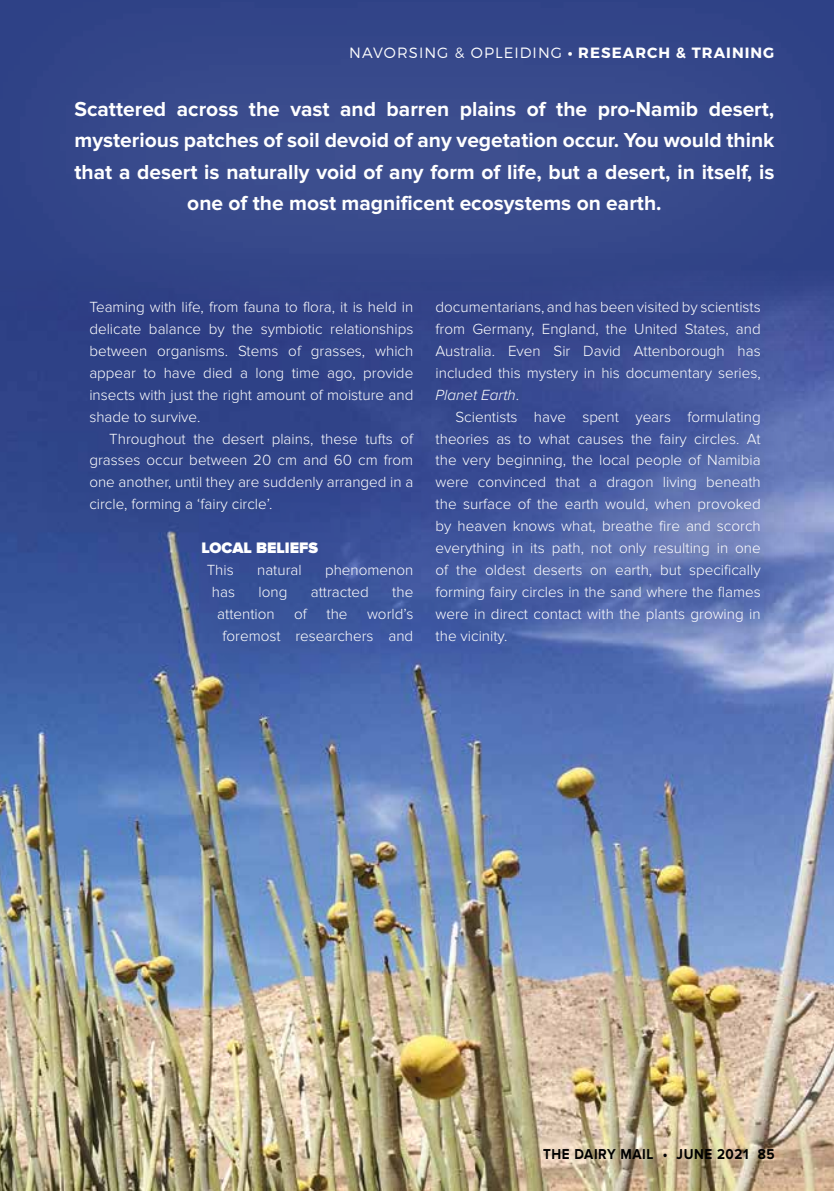
<style>
.page{position:relative;width:834px;height:1191px;background:#fff}
.page>*{position:absolute;margin:0;border:0;box-sizing:border-box;transform-origin:0 0}
.t1{font:700 21px/31.5px "Proxima Nova";color:#fff;text-align:center}
.t2{font:900 15.75px "Proxima Nova";color:#fff}
.t3{font:300 15.22px/21.9px "Proxima Nova";color:#fff;text-align:justify}
.t4{font:300 14.88px "Montserrat";letter-spacing:.07em;color:#fff}
.t5{font:700 14.88px "Proxima Nova";letter-spacing:.04em;color:#000;scale:.9 1}
.s1{font-weight:700}
.s2{font-style:italic}
</style>
<div class="page">
<img style="left:0;top:372px;width:833px;height:819px">
<div style="left:0;top:0;width:833px;height:372px;background:#36488a"></div>
<div style="left:41px;top:253px;width:768px;height:438px;background:#2e4186;opacity:.75"></div>
<p class="t4" style="left:349px;top:43px;width:426px">NAVORSING &amp; OPLEIDING <span class="s1">• RESEARCH &amp; TRAINING</span></p>
<p class="t1" style="left:74px;top:94px;width:701px">Scattered across the vast and barren plains of the pro-Namib desert, mysterious patches of soil devoid of any vegetation occur. You would think that a desert is naturally void of any form of life, but a desert, in itself, is one of the most magnificent ecosystems on earth.</p>
<p class="t3" style="left:89px;top:296px;width:325px">Teaming with life, from fauna to flora, it is held in delicate balance by the symbiotic relationships between organisms. Stems of grasses, which appear to have died a long time ago, provide insects with just the right amount of moisture and shade to survive.</p>
<p class="t3" style="left:89px;top:428px;width:325px;text-indent:20px">Throughout the desert plains, these tufts of grasses occur between 20 cm and 60 cm from one another, until they are suddenly arranged in a circle, forming a ‘fairy circle’.</p>
<p class="t2" style="left:201px;top:538px;width:118px">LOCAL BELIEFS</p>
<p class="t3" style="left:207px;top:559px;width:29px">This</p>
<p class="t3" style="left:257px;top:559px;width:46px">natural</p>
<p class="t3" style="left:325px;top:559px;width:90px">phenomenon</p>
<p class="t3" style="left:212px;top:581px;width:25px">has</p>
<p class="t3" style="left:258px;top:581px;width:30px">long</p>
<p class="t3" style="left:311px;top:581px;width:60px">attracted</p>
<p class="t3" style="left:392px;top:581px;width:23px">the</p>
<p class="t3" style="left:217px;top:603px;width:59px">attention</p>
<p class="t3" style="left:294px;top:603px;width:14px">of</p>
<p class="t3" style="left:326px;top:603px;width:23px">the</p>
<p class="t3" style="left:222px;top:603px;width:192px;text-align:right">world’s<br>foremost researchers and</p>
<p class="t3" style="left:435px;top:296px;width:326px">documentarians, and has been visited by scientists from Germany, England, the United States, and Australia. Even Sir David Attenborough has included this mystery in his documentary series, <span class="s2">Planet Earth</span>.</p>
<p class="t3" style="left:435px;top:406px;width:326px;text-indent:20px">Scientists have spent years formulating theories as to what causes the fairy circles. At the very beginning, the local people of Namibia were convinced that a dragon living beneath the surface of the earth would, when provoked by heaven knows what, breathe fire and scorch everything in its path, not only resulting in one of the oldest deserts on earth, but specifically forming fairy circles in the sand where the flames were in direct contact with the plants growing in the vicinity.</p>
<p class="t5" style="left:543px;top:1145px;width:258px">THE DAIRY MAIL • JUNE 2021 85</p>
</div>
